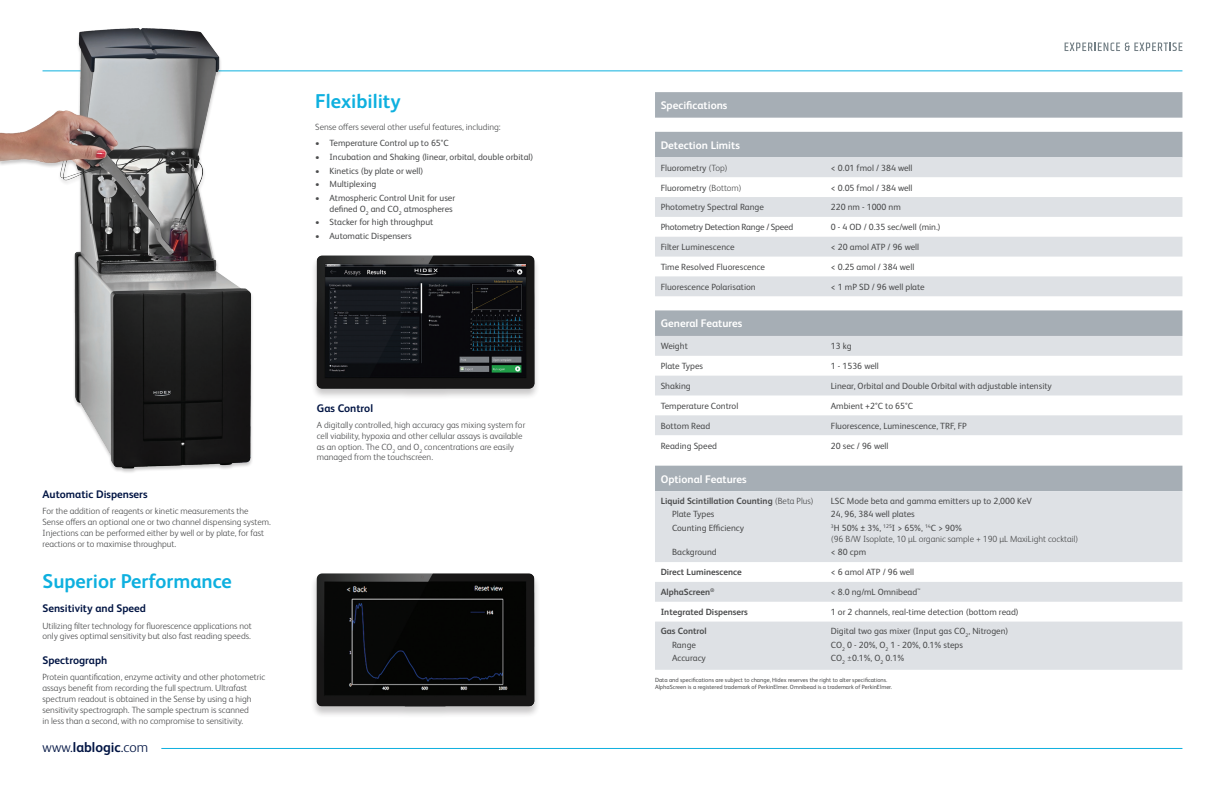
<style>
.page{position:relative;width:1225px;height:791px;background:#fff}
.page>*{position:absolute;margin:0;border:0;box-sizing:border-box;transform-origin:0 0}
.t1{font:700 20px "FS Albert Pro";color:#0eb0df}
.t2{font:300 14px "FS Albert Pro";letter-spacing:.005em;color:#001443}
.t3{font:700 11px "FS Albert Pro";color:#fff}
.t4{font:700 11px "FS Albert Pro";color:#001443}
.t5{font:9px/10.8px "FS Albert Pro";color:#4b4c4d;text-align:right}
.t6{font:300 9px/10.8px "FS Albert Pro";color:#4b4c4d}
.t7{font:700 9px "FS Albert Pro";color:#4b4c4d}
.t8{font:9px "FS Albert Pro";letter-spacing:-.025em;color:#4b4c4d}
.t9{font:6px/7.2px "FS Albert Pro";color:#4b4c4d}
.s1{font-weight:700}
.s2{font-weight:300}
.s3{font-weight:400}
</style>
<div class="page">
<hr style="left:161px;top:748px;width:1021px;height:1px;background:#0eb0df">
<svg style="left:1064px;top:43px;width:118px;height:8px"></svg>
<hr style="left:43px;top:70px;width:1139px;height:1px;background:#0eb0df">
<div style="left:655px;top:132px;width:527px;height:25px;background:#a6aeb5"></div>
<svg style="left:655px;top:157px;width:527px;height:139px;fill:#dee1e5"></svg>
<div style="left:655px;top:310px;width:527px;height:26px;background:#a6aeb5"></div>
<svg style="left:655px;top:336px;width:527px;height:99px;fill:#dee1e5"></svg>
<div style="left:655px;top:466px;width:527px;height:25px;background:#a6aeb5"></div>
<svg style="left:655px;top:491px;width:527px;height:179px;fill:#dee1e5"></svg>
<svg style="left:655px;top:92px;width:527px;height:26px;background:#a7afb6"></svg>
<div style="left:310px;top:573px;width:231px;height:145px;background:#231f20;opacity:.25"></div>
<img style="left:317px;top:573px;width:217px;height:133px">
<div style="left:310px;top:255px;width:231px;height:146px;background:#231f20;opacity:.25"></div>
<img style="left:316px;top:255px;width:219px;height:134px">
<img style="left:0;top:29px;width:269px;height:444px">
<p class="t1" style="left:315px;top:87px;width:87px">Flexibility</p>
<p class="t6" style="left:315px;top:121px;width:187px">Sense offers several other useful features, including:</p>
<p class="t5" style="left:315px;top:137px;width:135px">• Temperature Control up to 65°C</p>
<p class="t5" style="left:315px;top:151px;width:220px">• Incubation and Shaking (linear, orbital, double orbital)</p>
<p class="t5" style="left:315px;top:164px;width:110px">• Kinetics (by plate or well)</p>
<p class="t5" style="left:315px;top:178px;width:63px">• Multiplexing</p>
<p class="t5" style="left:315px;top:192px;width:141px">• Atmospheric Control Unit for user defined O<sub>2</sub> and CO<sub>2</sub> atmospheres</p>
<p class="t5" style="left:315px;top:216px;width:120px">• Stacker for high throughput</p>
<p class="t5" style="left:315px;top:230px;width:98px">• Automatic Dispensers</p>
<p class="t4" style="left:43px;top:486px;width:106px">Automatic Dispensers</p>
<p class="t6" style="left:43px;top:505px;width:230px">For the addition of reagents or kinetic measurements the Sense offers an optional one or two channel dispensing system.<br>Injections can be performed either by well or by plate, for fast reactions or to maximise throughput.</p>
<p class="t1" style="left:43px;top:566px;width:191px">Superior Performance</p>
<p class="t4" style="left:43px;top:600px;width:105px">Sensitivity and Speed</p>
<p class="t6" style="left:43px;top:619px;width:211px">Utilizing filter technology for fluorescence applications not only gives optimal sensitivity but also fast reading speeds.</p>
<p class="t4" style="left:43px;top:652px;width:66px">Spectrograph</p>
<p class="t6" style="left:43px;top:671px;width:224px">Protein quantification, enzyme activity and other photometric assays benefit from recording the full spectrum. Ultrafast spectrum readout is obtained in the Sense by using a high sensitivity spectrograph. The sample spectrum is scanned<br>in less than a second, with no compromise to sensitivity.</p>
<p class="t2" style="left:43px;top:738px;width:107px">www.<span class="s1">lablogic</span>.com</p>
<p class="t4" style="left:317px;top:400px;width:58px">Gas Control</p>
<p class="t6" style="left:317px;top:419px;width:210px">A digitally controlled, high accuracy gas mixing system for cell viability, hypoxia and other cellular assays is available as an option. The CO<sub>2</sub> and O<sub>2</sub> concentrations are easily managed from the touchscreen.</p>
<p class="t3" style="left:660px;top:98px;width:68px">Specifications</p>
<p class="t3" style="left:660px;top:137px;width:81px">Detection Limits</p>
<p class="t5" style="left:660px;top:162px;width:69px">Fluorometry <span class="s2">(Top)</span></p>
<p class="t5" style="left:831px;top:162px;width:83px">&lt; 0.01 fmol / 384 well</p>
<p class="t5" style="left:660px;top:181px;width:83px">Fluorometry <span class="s2">(Bottom)</span></p>
<p class="t5" style="left:831px;top:181px;width:83px">&lt; 0.05 fmol / 384 well</p>
<p class="t5" style="left:660px;top:201px;width:105px">Photometry Spectral Range</p>
<p class="t5" style="left:831px;top:201px;width:72px">220 nm - 1000 nm</p>
<p class="t8" style="left:660px;top:221px;width:134px">Photometry Detection Range / Speed</p>
<p class="t5" style="left:831px;top:221px;width:112px">0 - 4 OD / 0.35 sec/well (min.)</p>
<p class="t5" style="left:660px;top:241px;width:75px">Filter Luminescence</p>
<p class="t5" style="left:831px;top:241px;width:90px">&lt; 20 amol ATP / 96 well</p>
<p class="t5" style="left:660px;top:261px;width:106px">Time Resolved Fluorescence</p>
<p class="t5" style="left:831px;top:261px;width:85px">&lt; 0.25 amol / 384 well</p>
<p class="t5" style="left:660px;top:281px;width:97px">Fluorescence Polarisation</p>
<p class="t5" style="left:831px;top:281px;width:95px">&lt; 1 mP SD / 96 well plate</p>
<p class="t3" style="left:660px;top:316px;width:83px">General Features</p>
<p class="t5" style="left:660px;top:340px;width:29px">Weight</p>
<p class="t5" style="left:831px;top:340px;width:22px">13 kg</p>
<p class="t5" style="left:660px;top:360px;width:44px">Plate Types</p>
<p class="t5" style="left:831px;top:360px;width:50px">1 - 1536 well</p>
<p class="t5" style="left:660px;top:380px;width:32px">Shaking</p>
<p class="t5" style="left:831px;top:380px;width:223px">Linear, Orbital and Double Orbital with adjustable intensity</p>
<p class="t5" style="left:660px;top:400px;width:79px">Temperature Control</p>
<p class="t5" style="left:831px;top:400px;width:84px">Ambient +2°C to 65°C</p>
<p class="t5" style="left:660px;top:420px;width:51px">Bottom Read</p>
<p class="t5" style="left:831px;top:420px;width:137px">Fluorescence, Luminescence, TRF, FP</p>
<p class="t5" style="left:660px;top:439px;width:58px">Reading Speed</p>
<p class="t5" style="left:831px;top:439px;width:59px">20 sec / 96 well</p>
<p class="t3" style="left:660px;top:471px;width:87px">Optional Features</p>
<p class="t7" style="left:660px;top:494px;width:154px">Liquid Scintillation Counting <span class="s2">(Beta Plus)</span></p>
<p class="t5" style="left:672px;top:508px;width:44px">Plate Types</p>
<p class="t5" style="left:672px;top:522px;width:74px">Counting Efficiency</p>
<p class="t5" style="left:672px;top:546px;width:46px">Background</p>
<p class="t5" style="left:831px;top:495px;width:203px">LSC Mode beta and gamma emitters up to 2,000 KeV</p>
<p class="t5" style="left:831px;top:508px;width:86px">24, 96, 384 well plates</p>
<p class="t6" style="left:831px;top:522px;width:249px"><sup>3</sup><span class="s3">H 50% ± 3%,</span> <sup>125</sup><span class="s3">I &gt; 65%,</span> <sup>14</sup><span class="s3">C &gt; 90%<br></span>(96 B/W Isoplate, 10 µL organic sample + 190 µL MaxiLight cocktail)</p>
<p class="t5" style="left:831px;top:546px;width:37px">&lt; 80 cpm</p>
<p class="t7" style="left:660px;top:566px;width:83px">Direct Luminescence</p>
<p class="t5" style="left:831px;top:566px;width:85px">&lt; 6 amol ATP / 96 well</p>
<p class="t7" style="left:660px;top:586px;width:55px">AlphaScreen<sup>®</sup></p>
<p class="t5" style="left:831px;top:586px;width:91px">&lt; 8.0 ng/mL Omnibead<sup>™</sup></p>
<p class="t7" style="left:660px;top:606px;width:89px">Integrated Dispensers</p>
<p class="t5" style="left:831px;top:606px;width:189px">1 or 2 channels, real-time detection (bottom read)</p>
<p class="t7" style="left:660px;top:625px;width:47px">Gas Control</p>
<p class="t5" style="left:672px;top:639px;width:25px">Range</p>
<p class="t5" style="left:672px;top:652px;width:35px">Accuracy</p>
<p class="t5" style="left:831px;top:625px;width:179px">Digital two gas mixer (Input gas CO<sub>2</sub>, Nitrogen)</p>
<p class="t5" style="left:831px;top:639px;width:134px">CO<sub>2</sub> 0 - 20%, O<sub>2</sub> 1 - 20%, 0.1% steps</p>
<p class="t5" style="left:831px;top:652px;width:75px">CO<sub>2</sub> <span class="s2">±</span>0.1%, O<sub>2</sub> 0.1%</p>
<p class="t9" style="left:655px;top:676px;width:239px">Data and specifications are subject to change, Hidex reserves the right to alter specifications.<br>AlphaScreen is a registered trademark of PerkinElmer. Omnibead is a trademark of PerkinElmer.</p>
</div>
